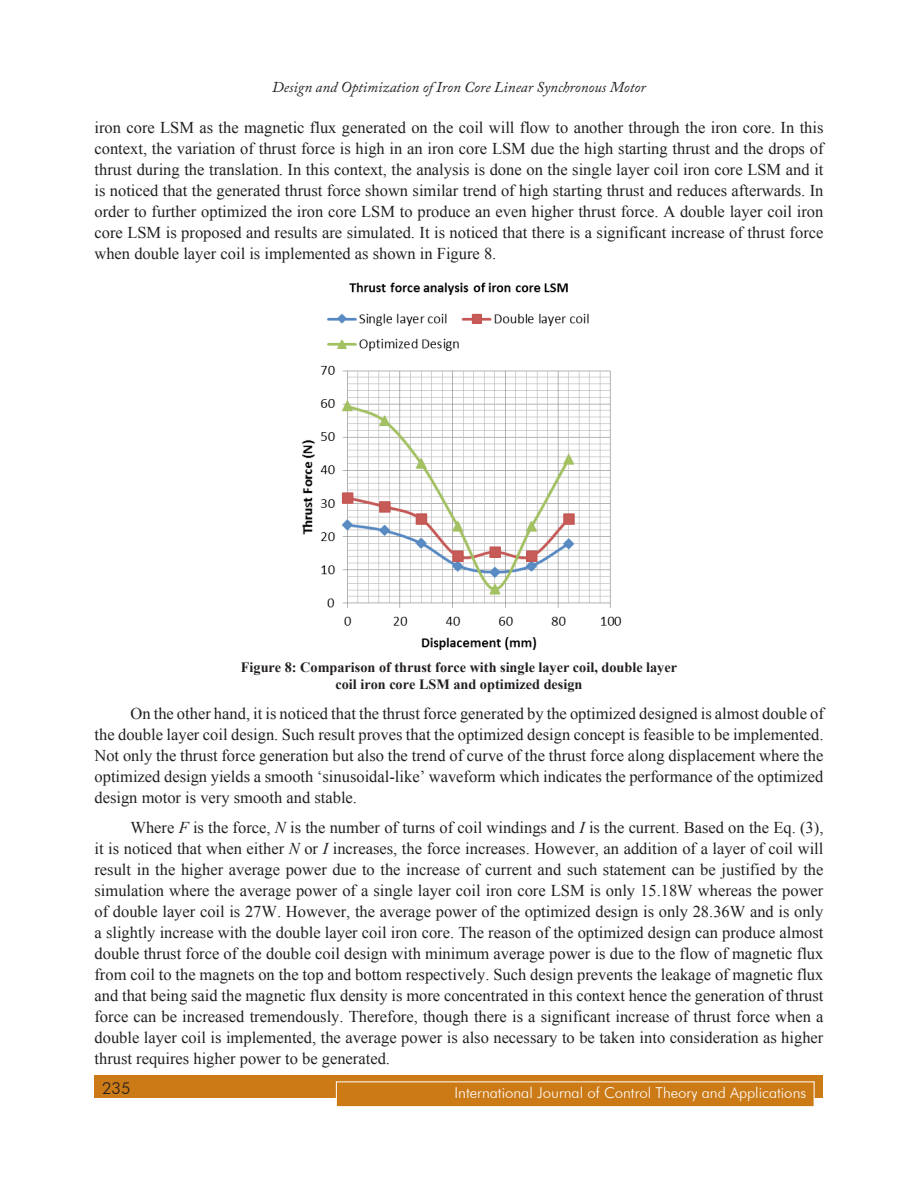
<style>
.page{position:relative;width:918px;height:1188px;background:#fff}
.page>*{position:absolute;margin:0;border:0;box-sizing:border-box;transform-origin:0 0}
.Body_text{font:16.5px/21px "Times New Roman";color:#231f20;text-align:justify}
.t1{font:300 16.5px "Futura BT";color:#231f20}
.t2{font:italic 15px "Adobe Caslon Pro";color:#231f20}
.t3{font:300 15px "Futura BT";color:#fff}
.t4{font:700 14.25px/17.1px "Times New Roman";color:#231f20;text-align:center}
.s1{font-style:italic}
</style>
<div class="page">
<div style="left:94px;top:1076px;width:730px;height:22px;background:#cb7a16"></div>
<div style="left:336px;top:1082px;width:478px;height:25px;background:#cb7a16"></div>
<div style="left:336px;top:1082px;width:478px;height:25px;border:1px solid #fff"></div>
<img style="left:302px;top:282px;width:320px;height:368px">
<p class="t2" style="left:272px;top:78px;width:375px">Design and Optimization of Iron Core Linear Synchronous Motor</p>
<p class="Body_text" style="left:94px;top:117px;width:731px">iron core LSM as the magnetic flux generated on the coil will flow to another through the iron core. In this context, the variation of thrust force is high in an iron core LSM due the high starting thrust and the drops of thrust during the translation. In this context, the analysis is done on the single layer coil iron core LSM and it is noticed that the generated thrust force shown similar trend of high starting thrust and reduces afterwards. In order to further optimized the iron core LSM to produce an even higher thrust force. A double layer coil iron core LSM is proposed and results are simulated. It is noticed that there is a significant increase of thrust force when double layer coil is implemented as shown in Figure 8.</p>
<p class="t4" style="left:241px;top:658px;width:438px">Figure 8: Comparison of thrust force with single layer coil, double layer coil iron core LSM and optimized design</p>
<p class="Body_text" style="left:94px;top:703px;width:731px;text-indent:36px">On the other hand, it is noticed that the thrust force generated by the optimized designed is almost double of the double layer coil design. Such result proves that the optimized design concept is feasible to be implemented.<br>Not only the thrust force generation but also the trend of curve of the thrust force along displacement where the optimized design yields a smooth ‘sinusoidal-like’ waveform which indicates the performance of the optimized design motor is very smooth and stable.</p>
<p class="Body_text" style="left:94px;top:817px;width:731px;text-indent:36px">Where <span class="s1">F</span> is the force, <span class="s1">N</span> is the number of turns of coil windings and <span class="s1">I</span> is the current. Based on the Eq. (3), it is noticed that when either <span class="s1">N</span> or <span class="s1">I</span> increases, the force increases. However, an addition of a layer of coil will result in the higher average power due to the increase of current and such statement can be justified by the simulation where the average power of a single layer coil iron core LSM is only 15.18W whereas the power of double layer coil is 27W. However, the average power of the optimized design is only 28.36W and is only a slightly increase with the double layer coil iron core. The reason of the optimized design can produce almost double thrust force of the double coil design with minimum average power is due to the flow of magnetic flux from coil to the magnets on the top and bottom respectively. Such design prevents the leakage of magnetic flux and that being said the magnetic flux density is more concentrated in this context hence the generation of thrust force can be increased tremendously. Therefore, though there is a significant increase of thrust force when a double layer coil is implemented, the average power is also necessary to be taken into consideration as higher thrust requires higher power to be generated.</p>
<p class="t1" style="left:102px;top:1078px;width:30px">235</p>
<p class="t3" style="left:455px;top:1084px;width:353px">International Journal of Control Theory and Applications</p>
</div>
